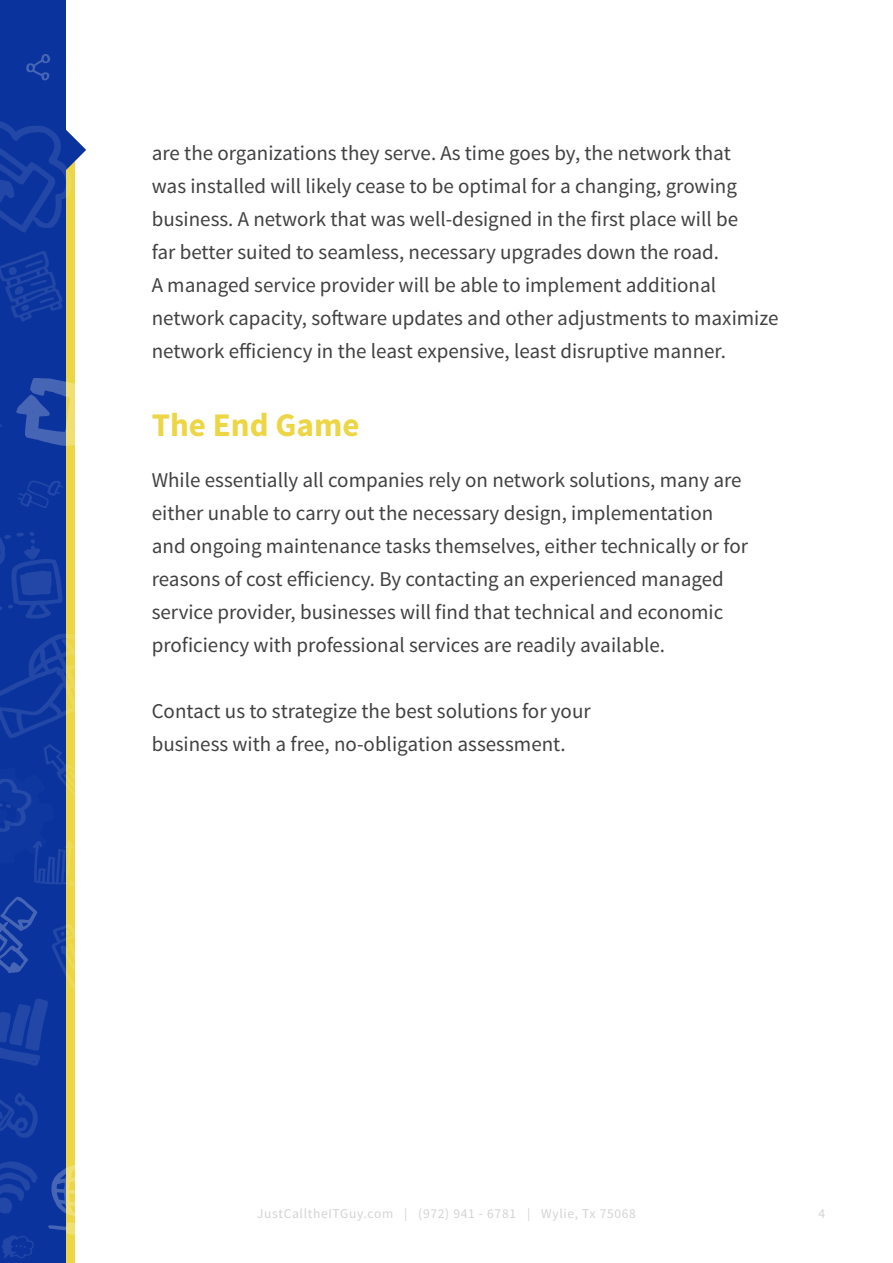
<style>
.page{position:relative;width:893px;height:1263px;background:#fff}
.page>*{position:absolute;margin:0;border:0;box-sizing:border-box;transform-origin:0 0}
.t1{font:700 33px "Source Sans Pro";color:#ecd645}
.t2{font:21px/33px "Source Sans Pro";color:#414042}
.t3{font:13.5px "Source Sans Pro";letter-spacing:.05em;color:#c7c8ca}
</style>
<div class="page">
<div style="left:6px;top:150px;width:68px;height:1113px;background:#ecd645"></div>
<div style="left:0;top:0;width:65px;height:1263px;background:#0a339e"></div>
<svg style="left:0;top:532px;width:63px;height:87px"></svg>
<svg style="left:26px;top:54px;width:24px;height:27px"></svg>
<svg style="left:0;top:94px;width:86px;height:139px"></svg>
<svg style="left:0;top:1093px;width:38px;height:45px"></svg>
<svg style="left:48px;top:1164px;width:27px;height:72px"></svg>
<svg style="left:18px;top:480px;width:45px;height:28px"></svg>
<svg style="left:0;top:999px;width:48px;height:67px"></svg>
<svg style="left:0;top:896px;width:37px;height:77px"></svg>
<svg style="left:0;top:251px;width:63px;height:71px"></svg>
<svg style="left:16px;top:377px;width:59px;height:69px"></svg>
<svg style="left:2px;top:1235px;width:32px;height:23px"></svg>
<svg style="left:52px;top:924px;width:23px;height:67px"></svg>
<svg style="left:0;top:1161px;width:38px;height:53px"></svg>
<svg style="left:0;top:633px;width:75px;height:254px"></svg>
<p class="t2" style="left:152px;top:137px;width:628px">are the organizations they serve. As time goes by, the network that<br>was installed will likely cease to be optimal for a changing, growing business. A network that was well-designed in the first place will be<br>far better suited to seamless, necessary upgrades down the road.<br>A managed service provider will be able to implement additional network capacity, software updates and other adjustments to maximize network efficiency in the least expensive, least disruptive manner.</p>
<h1 class="t1" style="left:152px;top:404px;width:209px">The End Game</h1>
<p class="t2" style="left:152px;top:464px;width:598px">While essentially all companies rely on network solutions, many are either unable to carry out the necessary design, implementation and ongoing maintenance tasks themselves, either technically or for reasons of cost efficiency. By contacting an experienced managed service provider, businesses will find that technical and economic proficiency with professional services are readily available.</p>
<p class="t2" style="left:152px;top:695px;width:440px">Contact us to strategize the best solutions for your business with a free, no-obligation assessment.</p>
<p class="t3" style="left:257px;top:1205px;width:380px">JustCalltheITGuy.com | (972) 941 - 6781 | Wylie, Tx 75068</p>
<p class="t3" style="left:818px;top:1205px;width:8px">4</p>
</div>
